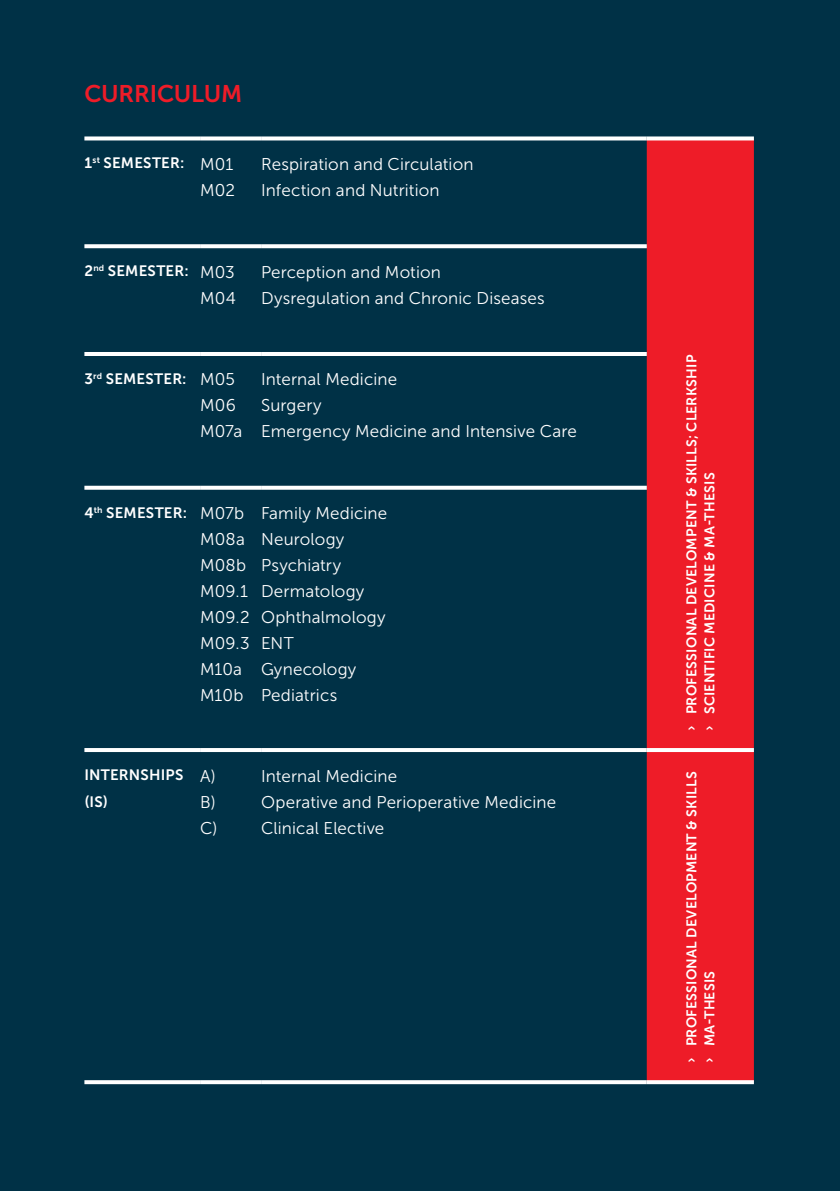
<style>
.page{position:relative;width:840px;height:1191px;background:#fff}
.page>*{position:absolute;margin:0;border:0;box-sizing:border-box;transform-origin:0 0}
.t1{font:24px "Museo Sans 700";letter-spacing:-.01em;color:#ee1c28}
.t2{font:17px/26px "Museo Sans 300";letter-spacing:.01em;color:#fff}
.t3{font:15px/27px "Museo Sans 700";letter-spacing:.015em;color:#fff}
.t4{font:14px/18px "Museo Sans 700";letter-spacing:.015em;color:#fff}
.s1{font-family:"Museo Sans 300";font-size:17px}
</style>
<div class="page">
<div style="left:0;top:0;width:839px;height:1191px;background:#003146"></div>
<div style="left:646px;top:140px;width:107px;height:940px;background:#ee1c28"></div>
<svg style="left:84px;top:136px;width:116px;height:4px"></svg>
<svg style="left:200px;top:136px;width:61px;height:4px"></svg>
<svg style="left:261px;top:136px;width:385px;height:4px;background:#e0e6e8"></svg>
<svg style="left:646px;top:136px;width:107px;height:4px"></svg>
<svg style="left:84px;top:244px;width:116px;height:4px"></svg>
<svg style="left:200px;top:244px;width:61px;height:4px"></svg>
<svg style="left:261px;top:244px;width:385px;height:4px;background:#eff2f3"></svg>
<hr style="left:84px;top:352px;width:116px;height:4px;background:#fff">
<hr style="left:200px;top:352px;width:61px;height:4px;background:#fff">
<hr style="left:261px;top:352px;width:385px;height:4px;background:#fff">
<svg style="left:84px;top:486px;width:116px;height:4px"></svg>
<svg style="left:200px;top:486px;width:61px;height:4px"></svg>
<svg style="left:261px;top:486px;width:385px;height:4px;background:#eef1f2"></svg>
<hr style="left:84px;top:748px;width:116px;height:4px;background:#fff">
<hr style="left:200px;top:748px;width:61px;height:4px;background:#fff">
<hr style="left:261px;top:748px;width:385px;height:4px;background:#fff">
<svg style="left:200px;top:1080px;width:61px;height:4px"></svg>
<svg style="left:261px;top:1080px;width:385px;height:4px;background:#f3f5f6"></svg>
<svg style="left:646px;top:1080px;width:107px;height:4px"></svg>
<svg style="left:84px;top:1080px;width:116px;height:4px"></svg>
<hr style="left:646px;top:748px;width:107px;height:4px;background:#fff">
<h1 class="t1" style="left:84px;top:81px;width:159px">CURRICULUM</h1>
<p class="t3" style="left:84px;top:150px;width:150px">1<sup>st</sup> SEMESTER: <span class="s1">M01</span></p>
<p class="t2" style="left:200px;top:177px;width:36px">M02</p>
<p class="t2" style="left:261px;top:151px;width:214px">Respiration and Circulation<br>Infection and Nutrition</p>
<p class="t3" style="left:84px;top:257px;width:152px">2<sup>nd</sup> SEMESTER: <span class="s1">M03</span></p>
<p class="t2" style="left:200px;top:285px;width:37px">M04</p>
<p class="t2" style="left:261px;top:259px;width:285px">Perception and Motion<br>Dysregulation and Chronic Diseases</p>
<p class="t3" style="left:84px;top:365px;width:152px">3<sup>rd</sup> SEMESTER: <span class="s1">M05</span></p>
<p class="t2" style="left:200px;top:393px;width:44px">M06<br>M07a</p>
<p class="t2" style="left:261px;top:367px;width:317px">Internal Medicine<br>Surgery<br>Emergency Medicine and Intensive Care</p>
<p class="t3" style="left:84px;top:499px;width:161px">4<sup>th</sup> SEMESTER: <span class="s1">M07b</span></p>
<p class="t2" style="left:200px;top:526px;width:51px">M08a<br>M08b<br>M09.1<br>M09.2<br>M09.3<br>M10a<br>M10b</p>
<p class="t2" style="left:261px;top:500px;width:128px">Family Medicine<br>Neurology<br>Psychiatry<br>Dermatology<br>Ophthalmology<br>ENT<br>Gynecology<br>Pediatrics</p>
<p class="t4" style="left:682px;top:731px;width:378px;rotate:-90deg">› PROFESSIONAL DEVELOMPENT &amp; SKILLS; CLERKSHIP › SCIENTIFIC MEDICINE &amp; MA-THESIS</p>
<p class="t3" style="left:84px;top:761px;width:100px">INTERNSHIPS (IS)</p>
<p class="t2" style="left:200px;top:763px;width:19px;text-align:justify">A)<br>B)<br>C)</p>
<p class="t2" style="left:261px;top:762px;width:296px">Internal Medicine<br>Operative and Perioperative Medicine<br>Clinical Elective</p>
<p class="t4" style="left:682px;top:1063px;width:293px;rotate:-90deg">› PROFESSIONAL DEVELOPMENT &amp; SKILLS › MA-THESIS</p>
</div>
